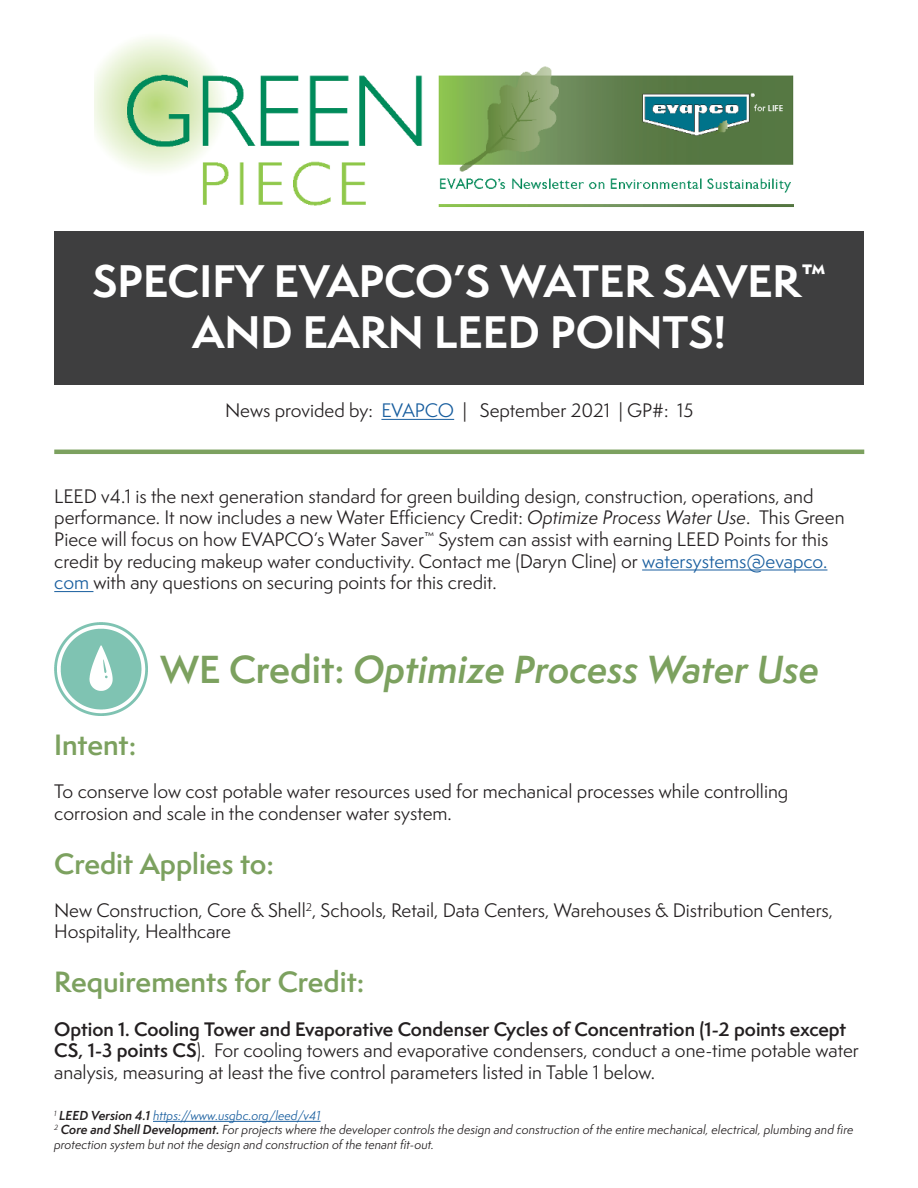
<style>
.page{position:relative;width:918px;height:1188px;background:#fff}
.page>*{position:absolute;margin:0;border:0;box-sizing:border-box;transform-origin:0 0}
.t1{font:700 42px/50.4px "Semplicita Pro";color:#fff;text-align:center}
.t2{font:italic 600 36px "Semplicita Pro";letter-spacing:-.005em;color:#7ca15f}
.t3{font:600 27px "Semplicita Pro";color:#7ca15f}
.t4{font:18px/21.6px "Semplicita Pro";color:#231f20}
.t5{font:italic 12px/14.4px "Semplicita Pro";color:#231f20}
.t6{font:italic 12px "Semplicita Pro";color:#175d9e}
.s1{color:#175d9e}
.s2{font-style:italic}
.s3{font-style:normal}
.s4{font-weight:600}
.s5{font-weight:600;color:#231f20}
</style>
<div class="page">
<img style="left:94px;top:37px;width:730px;height:195px">
<div style="left:54px;top:232px;width:810px;height:153px;background:#3e3e3f"></div>
<hr style="left:381px;top:419px;width:73px;height:1px;background:#175d9e">
<hr style="left:54px;top:450px;width:810px;height:4px;background:#7ca15f">
<hr style="left:642px;top:570px;width:185px;height:1px;background:#175d9e">
<hr style="left:54px;top:591px;width:39px;height:1px;background:#175d9e">
<img style="left:54px;top:622px;width:94px;height:94px">
<hr style="left:153px;top:1121px;width:168px;height:1px;background:#175d9e">
<p class="t1" style="left:92px;top:256px;width:735px">SPECIFY EVAPCO’S WATER SAVER<sup>™<br></sup>AND EARN LEED POINTS!</p>
<p class="t4" style="left:225px;top:399px;width:470px">News provided by: <span class="s1">EVAPCO</span> | September 2021 | GP#: 15</p>
<p class="t4" style="left:54px;top:485px;width:792px">LEED v4.1 is the next generation standard for green building design, construction, operations, and performance. It now includes a new Water Efficiency Credit: <span class="s2">Optimize Process Water Use</span>. This Green Piece will focus on how EVAPCO’s Water Saver<sup>™</sup> System can assist with earning LEED Points for this credit by reducing makeup water conductivity. Contact me (Daryn Cline) or <span class="s1">watersystems@evapco. com</span> with any questions on securing points for this credit.</p>
<p class="t2" style="left:160px;top:643px;width:660px"><span class="s3">WE Credit:</span> Optimize Process Water Use</p>
<p class="t3" style="left:54px;top:725px;width:83px">Intent:</p>
<p class="t4" style="left:54px;top:780px;width:736px">To conserve low cost potable water resources used for mechanical processes while controlling corrosion and scale in the condenser water system.</p>
<p class="t3" style="left:54px;top:844px;width:221px">Credit Applies to:</p>
<p class="t4" style="left:54px;top:899px;width:780px">New Construction, Core &amp; Shell<sup>2</sup>, Schools, Retail, Data Centers, Warehouses &amp; Distribution Centers,<br>Hospitality, Healthcare</p>
<p class="t3" style="left:54px;top:963px;width:312px">Requirements for Credit:</p>
<p class="t4" style="left:54px;top:1018px;width:806px"><span class="s4">Option 1. Cooling Tower and Evaporative Condenser Cycles of Concentration (1-2 points except<br>CS, 1-3 points CS</span>). For cooling towers and evaporative condensers, conduct a one-time potable water analysis, measuring at least the five control parameters listed in Table 1 below.</p>
<p class="t6" style="left:54px;top:1107px;width:268px"><sup>1</sup> <span class="s5">LEED Version 4.1</span> https://www.usgbc.org/leed/v41</p>
<p class="t5" style="left:54px;top:1122px;width:801px"><sup>2</sup> <span class="s4">Core and Shell Development.</span> For projects where the developer controls the design and construction of the entire mechanical, electrical, plumbing and fire protection system but not the design and construction of the tenant fit-out.</p>
</div>
